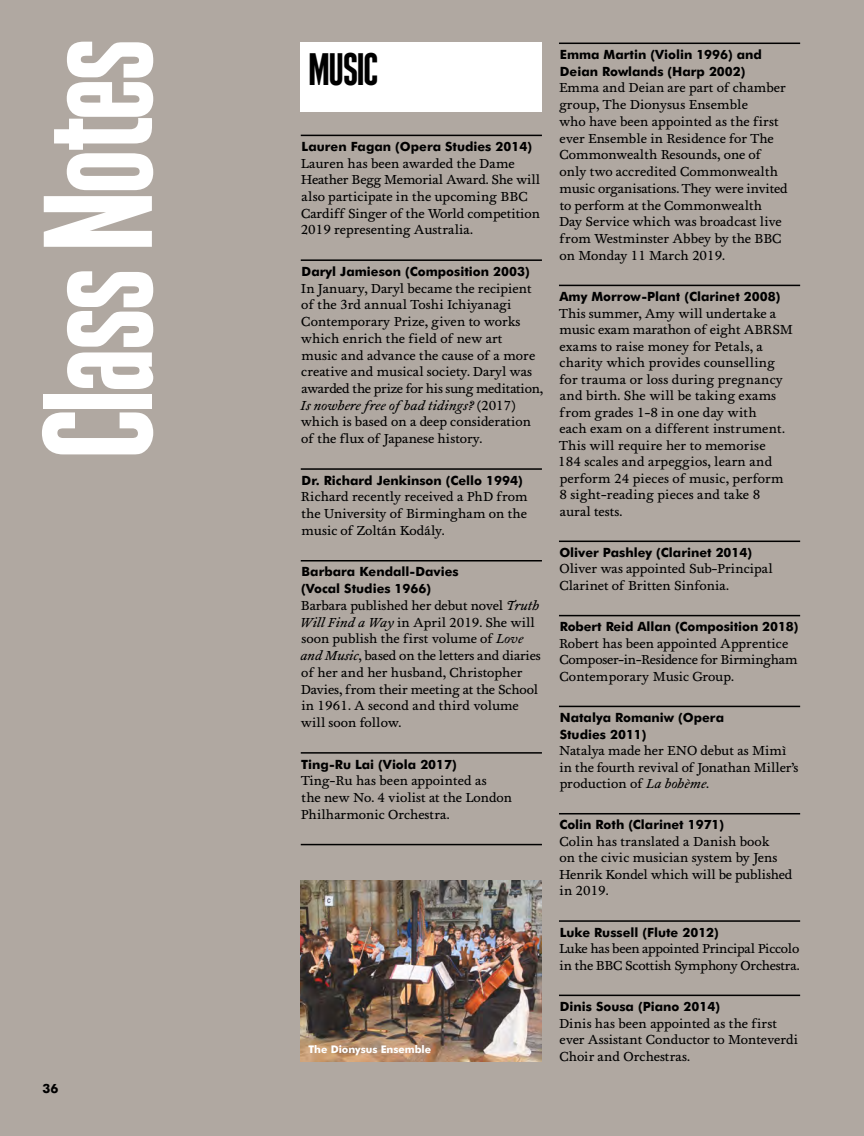
<style>
.page{position:relative;width:864px;height:1136px;background:#fff}
.page>*{position:absolute;margin:0;border:0;box-sizing:border-box;transform-origin:0 0}
.t1{font:900 extra-condensed 153px "Plak LT";color:#fff}
.t2{font:900 extra-condensed 45px "Plak LT";color:#000}
.t3{font:13.5px/16.8px "Foundry Wilson";color:#000}
.t4{font:13.5px/16.5px "Foundry Wilson";letter-spacing:-.025em;color:#000}
.t5{font:700 12.75px/16.8px "Futura BT";color:#000}
.t6{font:700 10.5px "Futura BT";letter-spacing:-.005em;color:#fff}
.s1{font-style:italic}
</style>
<div class="page">
<div style="left:0;top:0;width:863px;height:1135px;background:#b0a8a1"></div>
<hr style="left:300px;top:135px;width:241px;height:1px;background:#000">
<hr style="left:300px;top:259px;width:241px;height:2px;background:#000">
<hr style="left:300px;top:468px;width:241px;height:1px;background:#000">
<hr style="left:300px;top:560px;width:241px;height:1px;background:#000">
<hr style="left:300px;top:752px;width:241px;height:1px;background:#000">
<hr style="left:300px;top:843px;width:241px;height:2px;background:#000">
<hr style="left:558px;top:43px;width:241px;height:1px;background:#000">
<hr style="left:558px;top:284px;width:241px;height:2px;background:#000">
<hr style="left:558px;top:540px;width:241px;height:2px;background:#000">
<hr style="left:558px;top:614px;width:241px;height:2px;background:#000">
<hr style="left:558px;top:705px;width:241px;height:2px;background:#000">
<hr style="left:558px;top:812px;width:241px;height:2px;background:#000">
<hr style="left:558px;top:920px;width:241px;height:1px;background:#000">
<hr style="left:558px;top:994px;width:241px;height:1px;background:#000">
<div style="left:300px;top:43px;width:241px;height:69px;background:#fff"></div>
<img style="left:300px;top:880px;width:241px;height:181px">
<h1 class="t1" style="left:8px;top:456px;width:418px;rotate:-90deg">Class Notes</h1>
<p class="t5" style="left:43px;top:1079px;width:17px">36</p>
<h2 class="t2" style="left:309px;top:43px;width:70px">MUSIC</h2>
<p class="t5" style="left:301px;top:138px;width:232px">Lauren Fagan (Opera Studies 2014)</p>
<p class="t3" style="left:300px;top:155px;width:241px">Lauren has been awarded the Dame Heather Begg Memorial Award. She will also participate in the upcoming BBC Cardiff Singer of the World competition 2019 representing Australia.</p>
<p class="t5" style="left:301px;top:263px;width:229px">Daryl Jamieson (Composition 2003)</p>
<p class="t3" style="left:300px;top:280px;width:244px">In January, Daryl became the recipient of the 3rd annual Toshi Ichiyanagi Contemporary Prize, given to works which enrich the field of new art<br>music and advance the cause of a more creative and musical society. Daryl was awarded the prize for his sung meditation, <span class="s1">Is nowhere free of bad tidings?</span> (2017) which is based on a deep consideration of the flux of Japanese history.</p>
<p class="t5" style="left:301px;top:471px;width:222px">Dr. Richard Jenkinson (Cello 1994)</p>
<p class="t3" style="left:301px;top:489px;width:228px;text-align:justify">Richard recently received a PhD from the University of Birmingham on the music of Zoltán Kodály.</p>
<p class="t5" style="left:301px;top:563px;width:159px">Barbara Kendall-Davies (Vocal Studies 1966)</p>
<p class="t3" style="left:300px;top:597px;width:242px">Barbara published her debut novel <span class="s1">Truth Will Find a Way</span> in April 2019. She will soon publish the first volume of <span class="s1">Love and Music</span>, based on the letters and diaries of her and her husband, Christopher Davies, from their meeting at the School in 1961. A second and third volume will soon follow.</p>
<p class="t5" style="left:301px;top:755px;width:157px">Ting-Ru Lai (Viola 2017)</p>
<p class="t3" style="left:301px;top:772px;width:213px">Ting-Ru has been appointed as<br>the new No. 4 violist at the London<br>Philharmonic Orchestra.</p>
<p class="t6" style="left:308px;top:1042px;width:124px">The Dionysus Ensemble</p>
<p class="t5" style="left:559px;top:46px;width:204px">Emma Martin (Violin 1996) and<br>Deian Rowlands (Harp 2002)</p>
<p class="t3" style="left:559px;top:80px;width:230px">Emma and Deian are part of chamber group, The Dionysus Ensemble<br>who have been appointed as the first ever Ensemble in Residence for The<br>Commonwealth Resounds, one of only two accredited Commonwealth music organisations. They were invited to perform at the Commonwealth<br>Day Service which was broadcast live from Westminster Abbey by the BBC on Monday 11 March 2019.</p>
<p class="t5" style="left:559px;top:288px;width:222px">Amy Morrow-Plant (Clarinet 2008)</p>
<p class="t3" style="left:557px;top:305px;width:236px">This summer, Amy will undertake a music exam marathon of eight ABRSM exams to raise money for Petals, a charity which provides counselling for trauma or loss during pregnancy and birth. She will be taking exams from grades 1-8 in one day with<br>each exam on a different instrument.<br>This will require her to memorise<br>184 scales and arpeggios, learn and perform 24 pieces of music, perform<br>8 sight-reading pieces and take 8 aural tests.</p>
<p class="t5" style="left:559px;top:544px;width:194px">Oliver Pashley (Clarinet 2014)</p>
<p class="t3" style="left:559px;top:561px;width:215px">Oliver was appointed Sub-Principal<br>Clarinet of Britten Sinfonia.</p>
<p class="t5" style="left:559px;top:618px;width:240px">Robert Reid Allan (Composition 2018)</p>
<p class="t3" style="left:559px;top:635px;width:240px">Robert has been appointed Apprentice<br>Composer-in-Residence for Birmingham<br>Contemporary Music Group.</p>
<p class="t5" style="left:559px;top:709px;width:166px">Natalya Romaniw (Opera<br>Studies 2011)</p>
<p class="t3" style="left:559px;top:742px;width:241px">Natalya made her ENO debut as Mimì in the fourth revival of Jonathan Miller’s production of <span class="s1">La bohème</span>.</p>
<p class="t5" style="left:559px;top:816px;width:166px">Colin Roth (Clarinet 1971)</p>
<p class="t3" style="left:559px;top:833px;width:235px">Colin has translated a Danish book<br>on the civic musician system by Jens<br>Henrik Kondel which will be published in 2019.</p>
<p class="t5" style="left:559px;top:923px;width:160px">Luke Russell (Flute 2012)</p>
<p class="t4" style="left:559px;top:940px;width:242px">Luke has been appointed Principal Piccolo in the BBC Scottish Symphony Orchestra.</p>
<p class="t5" style="left:559px;top:997px;width:162px">Dinis Sousa (Piano 2014)</p>
<p class="t3" style="left:559px;top:1014px;width:240px">Dinis has been appointed as the first ever Assistant Conductor to Monteverdi<br>Choir and Orchestras.</p>
</div>
